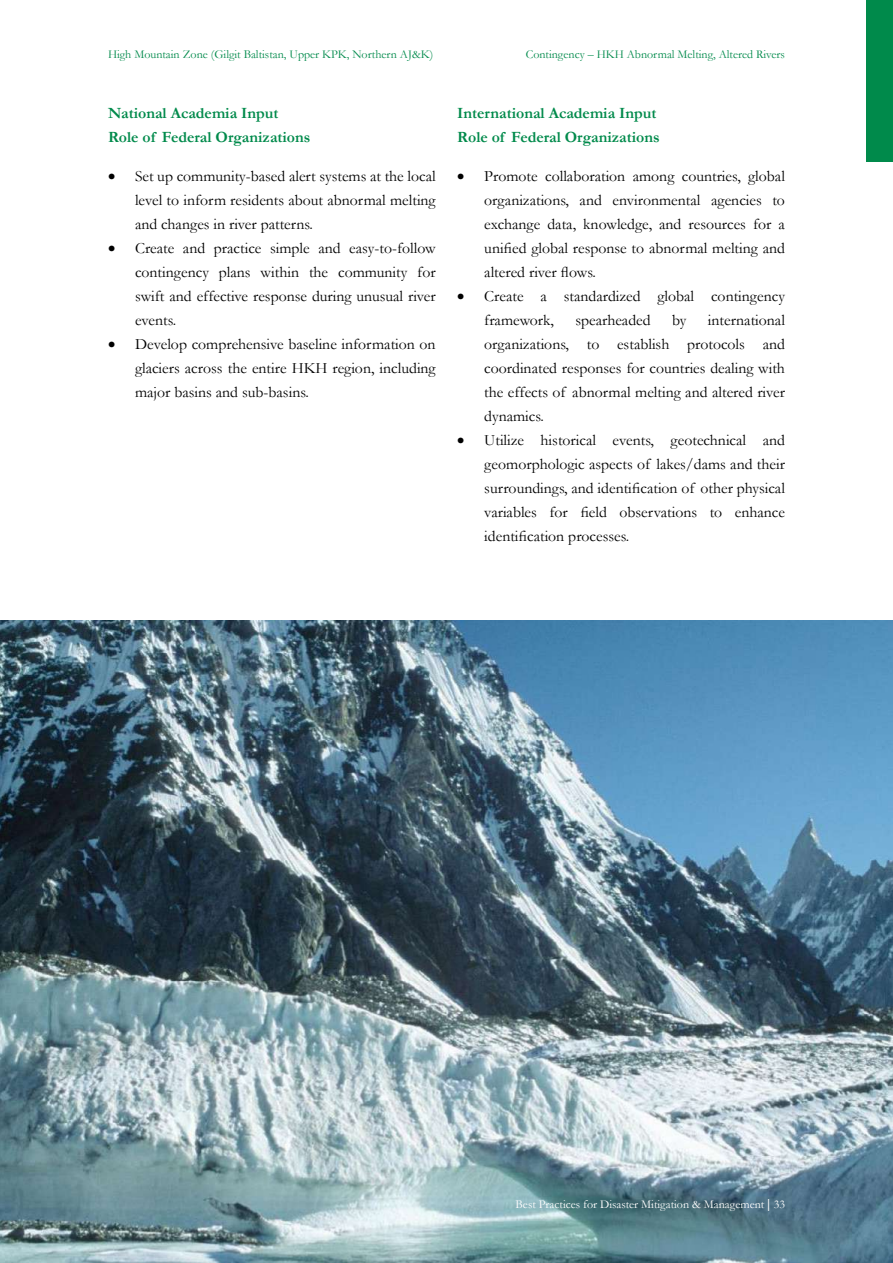
<style>
.page{position:relative;width:893px;height:1263px;background:#fff}
.page>*{position:absolute;margin:0;border:0;box-sizing:border-box;transform-origin:0 0}
.t1{font:15.75px/24px "Garamond";color:#000;text-align:justify}
.t2{font:700 15.75px/24px "Garamond";color:#008a4b}
.t3{font:12px "Garamond";color:#008a4b}
.t4{font:12px "Garamond";color:#fff}
.s1{font-family:"Helvetica"}
</style>
<div class="page">
<div style="left:866px;top:0;width:27px;height:162px;background:#008a4b"></div>
<img style="left:1px;top:620px;width:892px;height:643px">
<img style="left:0;top:620px;width:1px;height:643px">
<p class="t3" style="left:108px;top:46px;width:327px">High Mountain Zone (Gilgit Baltistan, Upper KPK, Northern AJ&amp;K)</p>
<p class="t3" style="left:526px;top:46px;width:261px">Contingency – HKH Abnormal Melting, Altered Rivers</p>
<p class="t2" style="left:108px;top:101px;width:204px">National Academia Input<br>Role of Federal Organizations</p>
<p class="t1" style="left:135px;top:164px;width:302px;text-indent:-27px">• Set up community-based alert systems at the local level to inform residents about abnormal melting and changes in river patterns.</p>
<p class="t1" style="left:135px;top:236px;width:302px;text-indent:-27px">• Create and practice simple and easy-to-follow contingency plans within the community for swift and effective response during unusual river events.</p>
<p class="t1" style="left:135px;top:332px;width:302px;text-indent:-27px">• Develop comprehensive baseline information on glaciers across the entire HKH region, including major basins and sub-basins.</p>
<p class="t2" style="left:457px;top:101px;width:204px">International Academia Input<br>Role of Federal Organizations</p>
<p class="t1" style="left:484px;top:164px;width:302px;text-indent:-27px">• Promote collaboration among countries, global organizations, and environmental agencies to exchange data, knowledge, and resources for a unified global response to abnormal melting and altered river flows.</p>
<p class="t1" style="left:484px;top:284px;width:302px;text-indent:-27px">• Create a standardized global contingency framework,</p>
<p class="t1" style="left:575px;top:308px;width:77px">spearheaded</p>
<p class="t1" style="left:672px;top:308px;width:16px">by</p>
<p class="t1" style="left:484px;top:308px;width:302px;text-indent:224px">international organizations, to establish protocols and coordinated responses for countries dealing with the effects of abnormal melting and altered river dynamics.</p>
<p class="t1" style="left:484px;top:428px;width:302px;text-indent:-27px">• Utilize historical events, geotechnical and geomorphologic aspects of lakes/dams and their surroundings, and identification of other physical variables for field observations to enhance identification processes.</p>
<p class="t4" style="left:516px;top:1196px;width:271px">Best Practices for Disaster Mitigation &amp; Management <span class="s1">|</span> 33</p>
</div>
